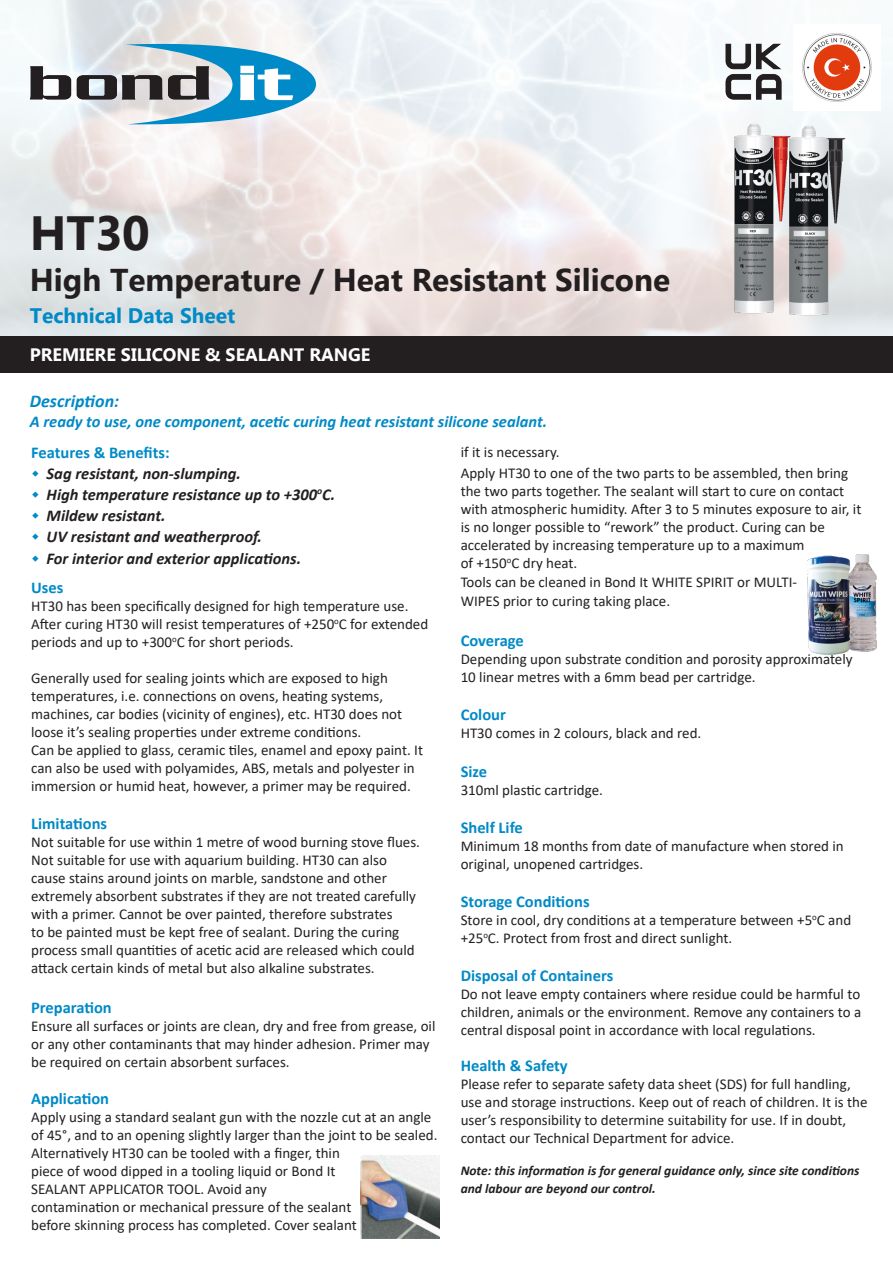
<style>
.page{position:relative;width:893px;height:1263px;background:#fff}
.page>*{position:absolute;margin:0;border:0;box-sizing:border-box;transform-origin:0 0}
.t1{font:700 48px "Myanmar Text";color:#231f20}
.t2{font:700 31.5px "Myanmar Text";color:#231f20}
.t3{font:700 21px "Myanmar Text";color:#008ac7}
.t4{font:700 18px "Myanmar Text";color:#fff}
.t5{font:italic 700 18px "Calibri";color:#008ac7}
.t6{font:italic 700 16.5px "Calibri";color:#231f20}
.t7{font:700 16.5px "Calibri";color:#008ac7}
.t8{font:italic 700 16.5px "Calibri";color:#008ac7}
.t9{font:15px/18px "Calibri";color:#231f20}
.t10{font:italic 700 13.5px/18px "Calibri";color:#231f20}
</style>
<div class="page">
<div style="left:0;top:336px;width:893px;height:37px;background:#231f20"></div>
<svg style="left:30px;top:66px;width:41px;height:34px"></svg>
<svg style="left:77px;top:40px;width:241px;height:86px"></svg>
<img style="left:802px;top:33px;width:70px;height:69px">
<img style="left:716px;top:34px;width:74px;height:70px">
<img style="left:360px;top:1155px;width:79px;height:83px">
<img style="left:647px;top:104px;width:146px;height:230px">
<img style="left:756px;top:105px;width:137px;height:230px">
<img style="left:807px;top:556px;width:13px;height:98px">
<img style="left:820px;top:554px;width:57px;height:101px">
<p class="t1" style="left:30px;top:205px;width:122px">HT30</p>
<p class="t2" style="left:30px;top:261px;width:642px">High Temperature / Heat Resistant Silicone</p>
<p class="t3" style="left:30px;top:304px;width:207px">Technical Data Sheet</p>
<p class="t4" style="left:30px;top:345px;width:342px">PREMIERE SILICONE &amp; SEALANT RANGE</p>
<p class="t5" style="left:30px;top:388px;width:91px">Description:</p>
<p class="t8" style="left:30px;top:409px;width:519px">A ready to use, one component, acetic curing heat resistant silicone sealant.</p>
<p class="t7" style="left:31px;top:441px;width:140px">Features &amp; Benefits:</p>
<p class="t6" style="left:47px;top:462px;width:196px">Sag resistant, non-slumping.</p>
<p class="t6" style="left:47px;top:483px;width:290px">High temperature resistance up to +300<sup>o</sup>C.</p>
<p class="t6" style="left:47px;top:504px;width:120px">Mildew resistant.</p>
<p class="t6" style="left:47px;top:525px;width:217px">UV resistant and weatherproof.</p>
<p class="t6" style="left:47px;top:547px;width:256px">For interior and exterior applications.</p>
<p class="t7" style="left:31px;top:576px;width:34px">Uses</p>
<p class="t9" style="left:31px;top:597px;width:379px">HT30 has been specifically designed for high temperature use.</p>
<p class="t9" style="left:31px;top:615px;width:399px">After curing HT30 will resist temperatures of +250<sup>o</sup>C for extended periods and up to +300<sup>o</sup>C for short periods.</p>
<p class="t9" style="left:31px;top:669px;width:358px">Generally used for sealing joints which are exposed to high</p>
<p class="t9" style="left:31px;top:687px;width:353px">temperatures, i.e. connections on ovens, heating systems,</p>
<p class="t9" style="left:31px;top:705px;width:373px">machines, car bodies (vicinity of engines), etc. HT30 does not</p>
<p class="t9" style="left:31px;top:723px;width:332px">loose it’s sealing properties under extreme conditions.</p>
<p class="t9" style="left:31px;top:741px;width:393px">Can be applied to glass, ceramic tiles, enamel and epoxy paint. It can also be used with polyamides, ABS, metals and polyester in immersion or humid heat, however, a primer may be required.</p>
<p class="t7" style="left:31px;top:812px;width:78px">Limitations</p>
<p class="t9" style="left:31px;top:833px;width:390px">Not suitable for use within 1 metre of wood burning stove flues.<br>Not suitable for use with aquarium building. HT30 can also</p>
<p class="t9" style="left:31px;top:869px;width:357px">cause stains around joints on marble, sandstone and other</p>
<p class="t9" style="left:31px;top:887px;width:386px">extremely absorbent substrates if they are not treated carefully</p>
<p class="t9" style="left:31px;top:905px;width:363px">with a primer. Cannot be over painted, therefore substrates</p>
<p class="t9" style="left:31px;top:923px;width:370px">to be painted must be kept free of sealant. During the curing</p>
<p class="t9" style="left:31px;top:941px;width:385px">process small quantities of acetic acid are released which could</p>
<p class="t9" style="left:31px;top:959px;width:345px">attack certain kinds of metal but also alkaline substrates.</p>
<p class="t7" style="left:31px;top:995px;width:82px">Preparation</p>
<p class="t9" style="left:31px;top:1016px;width:406px">Ensure all surfaces or joints are clean, dry and free from grease, oil</p>
<p class="t9" style="left:31px;top:1034px;width:400px">or any other contaminants that may hinder adhesion. Primer may</p>
<p class="t9" style="left:31px;top:1052px;width:260px">be required on certain absorbent surfaces.</p>
<p class="t7" style="left:31px;top:1087px;width:80px">Application</p>
<p class="t9" style="left:31px;top:1108px;width:402px">Apply using a standard sealant gun with the nozzle cut at an angle</p>
<p class="t9" style="left:31px;top:1126px;width:408px">of 45°, and to an opening slightly larger than the joint to be sealed.<br>Alternatively HT30 can be tooled with a finger, thin<br>piece of wood dipped in a tooling liquid or Bond It<br>SEALANT APPLICATOR TOOL. Avoid any</p>
<p class="t9" style="left:31px;top:1198px;width:327px">contamination or mechanical pressure of the sealant before skinning process has completed. Cover sealant</p>
<p class="t9" style="left:461px;top:442px;width:100px">if it is necessary.</p>
<p class="t9" style="left:461px;top:464px;width:389px">Apply HT30 to one of the two parts to be assembled, then bring</p>
<p class="t9" style="left:461px;top:482px;width:385px">the two parts together. The sealant will start to cure on contact</p>
<p class="t9" style="left:461px;top:500px;width:402px">with atmospheric humidity. After 3 to 5 minutes exposure to air, it</p>
<p class="t9" style="left:461px;top:518px;width:366px">is no longer possible to “rework” the product. Curing can be</p>
<p class="t9" style="left:461px;top:536px;width:345px">accelerated by increasing temperature up to a maximum</p>
<p class="t9" style="left:461px;top:554px;width:118px">of +150<sup>o</sup>C dry heat.</p>
<p class="t9" style="left:461px;top:572px;width:338px">Tools can be cleaned in Bond It WHITE SPIRIT or MULTI-</p>
<p class="t9" style="left:461px;top:592px;width:211px">WIPES prior to curing taking place.</p>
<p class="t7" style="left:461px;top:629px;width:65px">Coverage</p>
<p class="t9" style="left:461px;top:649px;width:393px">Depending upon substrate condition and porosity approximately<br>10 linear metres with a 6mm bead per cartridge.</p>
<p class="t7" style="left:461px;top:702px;width:47px">Colour</p>
<p class="t9" style="left:461px;top:723px;width:242px">HT30 comes in 2 colours, black and red.</p>
<p class="t7" style="left:461px;top:760px;width:28px">Size</p>
<p class="t9" style="left:461px;top:781px;width:144px">310ml plastic cartridge.</p>
<p class="t7" style="left:461px;top:816px;width:64px">Shelf Life</p>
<p class="t9" style="left:461px;top:837px;width:385px">Minimum 18 months from date of manufacture when stored in original, unopened cartridges.</p>
<p class="t7" style="left:461px;top:890px;width:130px">Storage Conditions</p>
<p class="t9" style="left:461px;top:910px;width:392px">Store in cool, dry conditions at a temperature between +5<sup>o</sup>C and +25<sup>o</sup>C. Protect from frost and direct sunlight.</p>
<p class="t7" style="left:461px;top:963px;width:154px">Disposal of Containers</p>
<p class="t9" style="left:461px;top:984px;width:401px">Do not leave empty containers where residue could be harmful to</p>
<p class="t9" style="left:461px;top:1002px;width:402px">children, animals or the environment. Remove any containers to a</p>
<p class="t9" style="left:461px;top:1020px;width:357px">central disposal point in accordance with local regulations.</p>
<p class="t7" style="left:461px;top:1053px;width:109px">Health &amp; Safety</p>
<p class="t9" style="left:461px;top:1074px;width:408px">Please refer to separate safety data sheet (SDS) for full handling, use and storage instructions. Keep out of reach of children. It is the user’s responsibility to determine suitability for use. If in doubt,</p>
<p class="t9" style="left:461px;top:1128px;width:275px">contact our Technical Department for advice.</p>
<p class="t10" style="left:461px;top:1161px;width:400px">Note: this information is for general guidance only, since site conditions and labour are beyond our control.</p>
</div>
